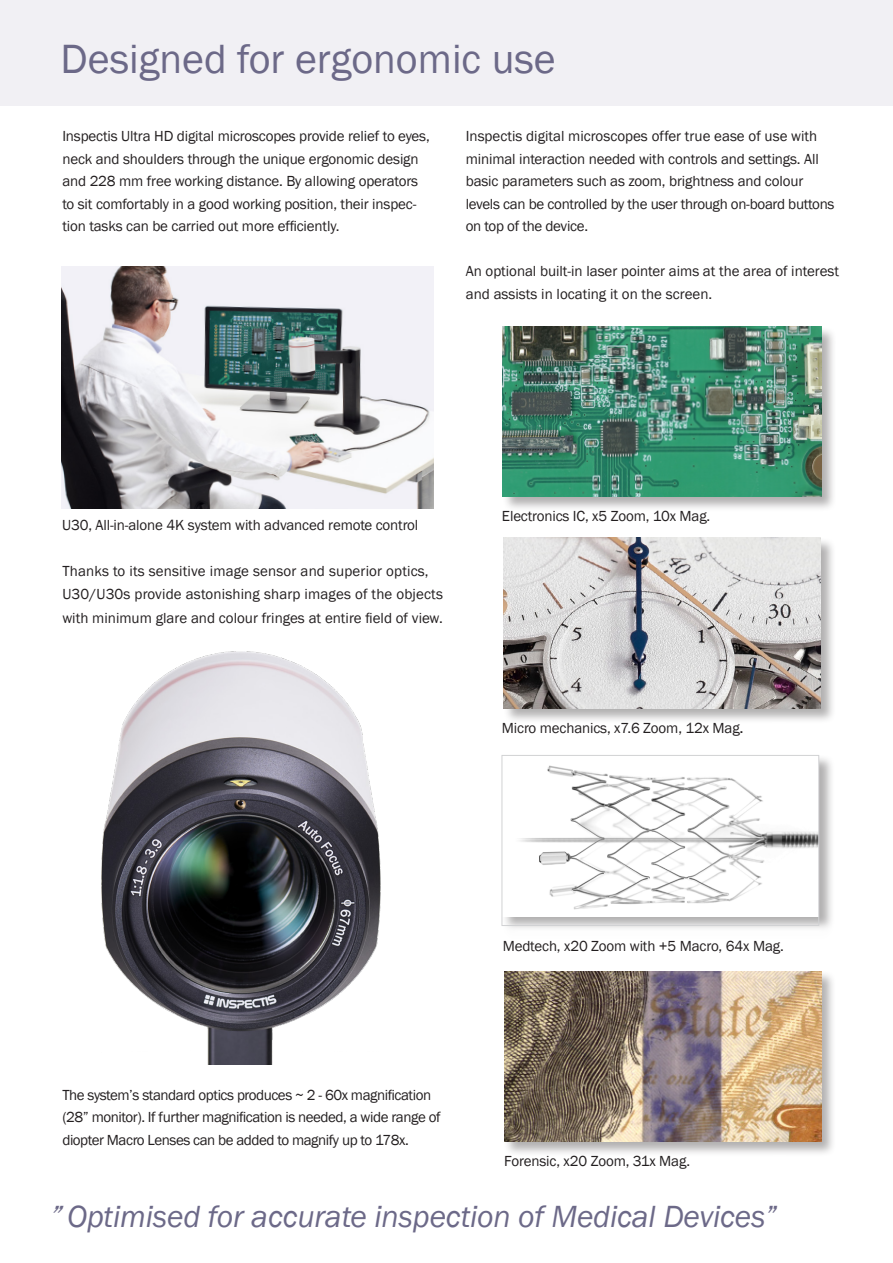
<style>
.page{position:relative;width:893px;height:1263px;background:#fff}
.page>*{position:absolute;margin:0;border:0;box-sizing:border-box;transform-origin:0 0}
.t1{font:42px "Franklin Gothic";color:#6c6988}
.t2{font:italic 31.5px "Franklin Gothic";letter-spacing:-.005em;color:#6c6988}
.t3{font:15px/22.5px "Franklin Gothic";letter-spacing:-.01em;color:#231f20}
.t4{font:15px/22.5px "Franklin Gothic";letter-spacing:-.03em;color:#231f20}
.t5{font:15px/22.5px "Franklin Gothic";letter-spacing:.01em;color:#231f20}
.s1{font-size:16.5px}
</style>
<div class="page">
<div style="left:0;top:0;width:893px;height:105px;background:#f1f0f4"></div>
<img style="left:101px;top:651px;width:280px;height:414px">
<div style="left:502px;top:326px;width:335px;height:186px;background:#231f20;opacity:.35"></div>
<img style="left:503px;top:327px;width:318px;height:170px">
<div style="left:503px;top:537px;width:333px;height:186px;background:#231f20;opacity:.35"></div>
<img style="left:503px;top:538px;width:317px;height:170px">
<div style="left:501px;top:754px;width:334px;height:187px;background:#231f20;opacity:.35"></div>
<img style="left:504px;top:757px;width:313px;height:159px">
<div style="left:502px;top:755px;width:317px;height:171px;border:1px solid #d1d2d4"></div>
<div style="left:503px;top:970px;width:334px;height:186px;background:#231f20;opacity:.35"></div>
<img style="left:504px;top:971px;width:317px;height:170px">
<img style="left:62px;top:266px;width:372px;height:243px">
<hr style="left:892px;top:255px;width:1px;height:636px;background:#f1f0f4">
<p class="t1" style="left:61px;top:33px;width:497px">Designed for ergonomic use</p>
<p class="t3" style="left:62px;top:125px;width:369px">Inspectis Ultra HD digital microscopes provide relief to eyes, neck and shoulders through the unique ergonomic design and 228 mm free working distance. By allowing operators to sit comfortably in a good working position, their inspec&shy;tion tasks can be carried out more efficiently.</p>
<p class="t3" style="left:466px;top:125px;width:354px;text-align:justify">Inspectis digital microscopes offer true ease of use with minimal interaction needed with controls and settings. All basic parameters such as zoom, brightness and colour</p>
<p class="t3" style="left:466px;top:193px;width:370px">levels can be controlled by the user through on-board buttons on top of the device.</p>
<p class="t3" style="left:466px;top:260px;width:375px">An optional built-in laser pointer aims at the area of interest and assists in locating it on the screen.</p>
<p class="t3" style="left:62px;top:514px;width:358px">U30, All-in-alone 4K system with advanced remote control</p>
<p class="t5" style="left:62px;top:560px;width:382px">Thanks to its sensitive image sensor and superior optics,<br>U30/U30s provide astonishing sharp images of the objects</p>
<p class="t3" style="left:62px;top:607px;width:382px">with minimum glare and colour fringes at entire field of view.</p>
<p class="t3" style="left:502px;top:505px;width:210px">Electronics IC, x5 Zoom, 10x Mag.</p>
<p class="t3" style="left:502px;top:717px;width:243px">Micro mechanics, x7.6 Zoom, 12x Mag<span class="s1">.</span></p>
<p class="t4" style="left:62px;top:1084px;width:380px">The system’s standard optics produces ~ 2 - 60x magnification (28” monitor). If further magnification is needed, a wide range of diopter Macro Lenses can be added to magnify up to 178x.</p>
<p class="t3" style="left:503px;top:935px;width:283px">Medtech, x20 Zoom with +5 Macro, 64x Mag.</p>
<p class="t3" style="left:504px;top:1150px;width:187px">Forensic, x20 Zoom, 31x Mag.</p>
<p class="t2" style="left:48px;top:1197px;width:731px">”Optimised for accurate inspection of Medical Devices”</p>
</div>
